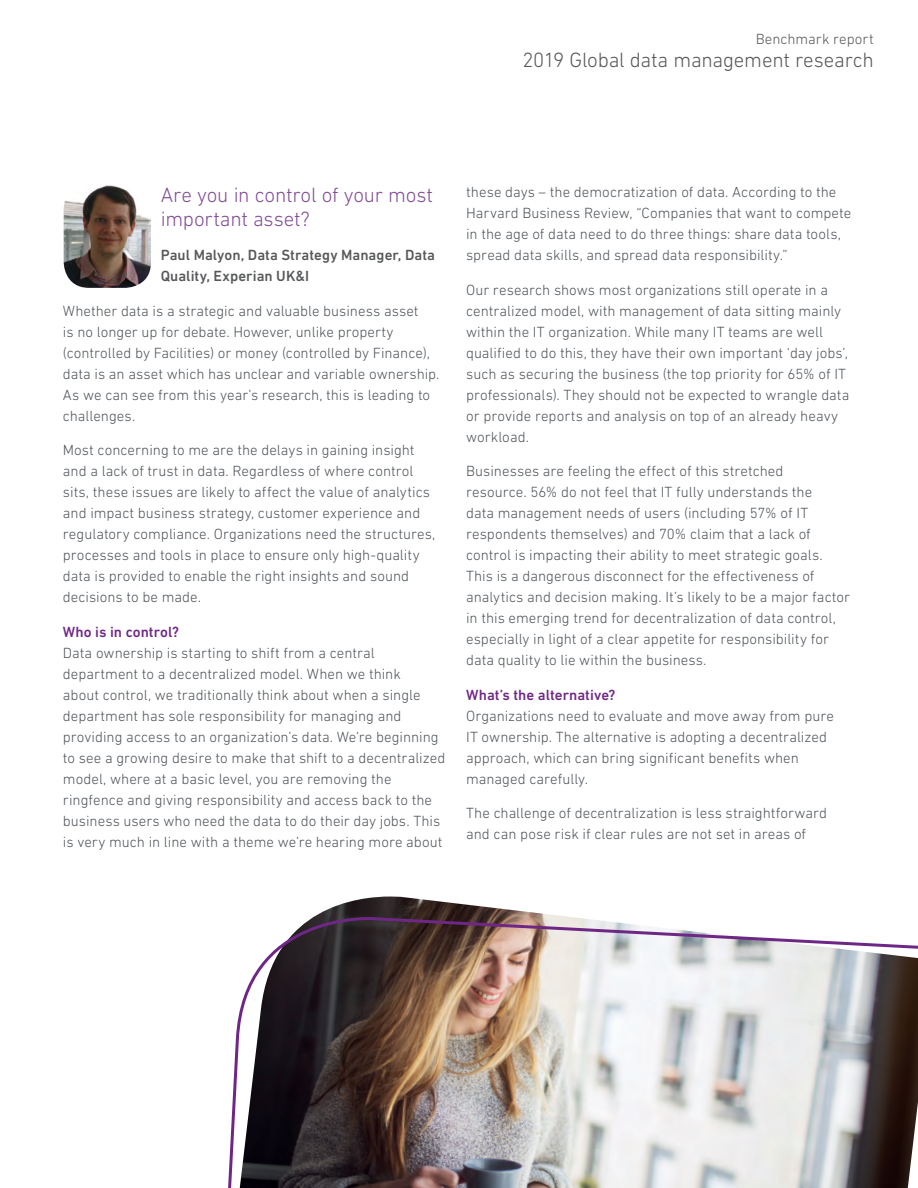
<style>
.page{position:relative;width:918px;height:1188px;background:#fff}
.page>*{position:absolute;margin:0;border:0;box-sizing:border-box;transform-origin:0 0}
.Body_text_10_14{font:300 21px/24px "DIN Next LT Pro";letter-spacing:-.01em;color:#824e97}
.t1{font:300 21px "DIN Next LT Pro";letter-spacing:-.01em;color:#57585a}
.Body_text_10_14-2{font:300 15px/21px "DIN Next LT Pro";color:#50555b}
.Body_text_10_14-3{font:500 15px/21px "DIN Next LT Pro";letter-spacing:.005em;color:#57585a}
.t2{font:300 15px "DIN Next LT Pro";color:#57585a}
.s1{font-weight:500;color:#6f2786}
</style>
<div class="page">
<img style="left:322px;top:897px;width:206px;height:15px">
<img style="left:228px;top:912px;width:690px;height:276px">
<img style="left:64px;top:185px;width:87px;height:103px">
<p class="t2" style="left:756px;top:30px;width:120px">Benchmark report</p>
<h1 class="t1" style="left:522px;top:48px;width:353px">2019 Global data management research</h1>
<p class="Body_text_10_14" style="left:161px;top:182px;width:274px">Are you in control of your most important asset?</p>
<p class="Body_text_10_14-3" style="left:161px;top:244px;width:276px">Paul Malyon, Data Strategy Manager, Data<br>Quality, Experian UK&amp;I</p>
<p class="Body_text_10_14-2" style="left:63px;top:300px;width:378px">Whether data is a strategic and valuable business asset<br>is no longer up for debate. However, unlike property (controlled by Facilities) or money (controlled by Finance), data is an asset which has unclear and variable ownership.<br>As we can see from this year’s research, this is leading to challenges.</p>
<p class="Body_text_10_14-2" style="left:63px;top:439px;width:374px">Most concerning to me are the delays in gaining insight and a lack of trust in data. Regardless of where control sits, these issues are likely to affect the value of analytics and impact business strategy, customer experience and regulatory compliance. Organizations need the structures, processes and tools in place to ensure only high-quality data is provided to enable the right insights and sound decisions to be made.</p>
<p class="Body_text_10_14-2" style="left:63px;top:621px;width:384px"><span class="s1">Who is in control?<br></span>Data ownership is starting to shift from a central department to a decentralized model. When we think<br>about control, we traditionally think about when a single department has sole responsibility for managing and providing access to an organization’s data. We’re beginning to see a growing desire to make that shift to a decentralized model, where at a basic level, you are removing the ringfence and giving responsibility and access back to the business users who need the data to do their day jobs. This is very much in line with a theme we’re hearing more about</p>
<p class="Body_text_10_14-2" style="left:466px;top:181px;width:387px">these days – the democratization of data. According to the Harvard Business Review, “Companies that want to compete in the age of data need to do three things: share data tools, spread data skills, and spread data responsibility.”</p>
<p class="Body_text_10_14-2" style="left:466px;top:279px;width:385px">Our research shows most organizations still operate in a centralized model, with management of data sitting mainly within the IT organization. While many IT teams are well qualified to do this, they have their own important ‘day jobs’, such as securing the business (the top priority for 65% of IT professionals). They should not be expected to wrangle data or provide reports and analysis on top of an already heavy workload.</p>
<p class="Body_text_10_14-2" style="left:466px;top:460px;width:385px">Businesses are feeling the effect of this stretched<br>resource. 56% do not feel that IT fully understands the<br>data management needs of users (including 57% of IT respondents themselves) and 70% claim that a lack of control is impacting their ability to meet strategic goals.<br>This is a dangerous disconnect for the effectiveness of analytics and decision making. It’s likely to be a major factor in this emerging trend for decentralization of data control, especially in light of a clear appetite for responsibility for data quality to lie within the business.</p>
<p class="Body_text_10_14-2" style="left:466px;top:684px;width:369px"><span class="s1">What’s the alternative?<br></span>Organizations need to evaluate and move away from pure IT ownership. The alternative is adopting a decentralized approach, which can bring significant benefits when managed carefully.</p>
<p class="Body_text_10_14-2" style="left:466px;top:802px;width:363px">The challenge of decentralization is less straightforward and can pose risk if clear rules are not set in areas of</p>
</div>
